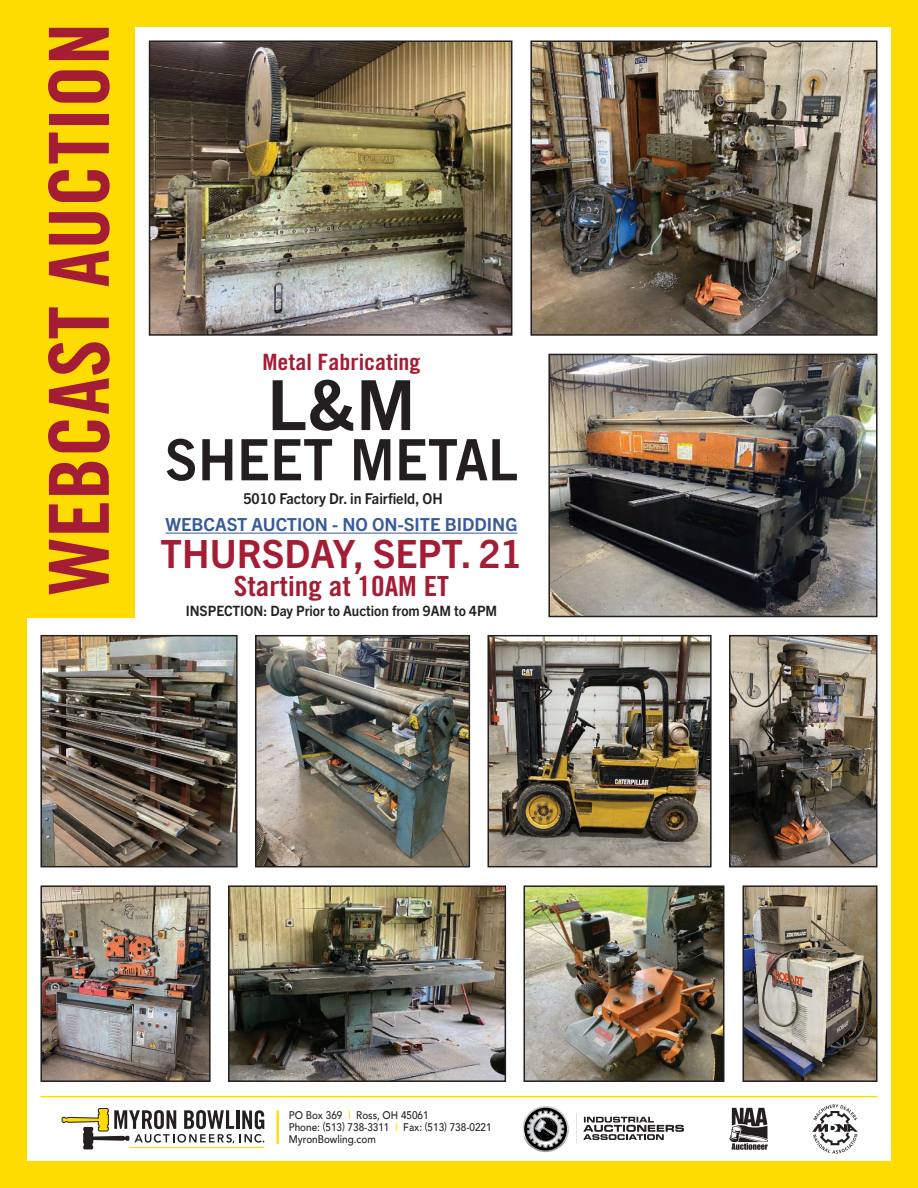
<style>
.page{position:relative;width:918px;height:1188px;background:#fff}
.page>*{position:absolute;margin:0;border:0;box-sizing:border-box;transform-origin:0 0}
.t1{font:82.95px "Trade Gothic Bold 9";color:#a41d35}
.t2{font:69px "Trade Gothic Bold Two";color:#231f20;scale:1.05 1}
.t3{font:57px "Trade Gothic Bold Two";color:#231f20;scale:.95 1}
.t4{font:700 39px "Trade Gothic Next LT Pro";color:#a41d35}
.t5{font:27.75px "Trade Gothic Bold 9";color:#a41d35;scale:1.1 1}
.t6{font:22.5px "Trade Gothic Bold 9";color:#a41d35;scale:1.1 1}
.t7{font:700 18px "Trade Gothic Next LT Pro";color:#395a99}
.t8{font:700 15px "Trade Gothic Next LT Pro";color:#231f20;scale:.95 1}
.t9{font:700 14.25px "Trade Gothic Next LT Pro";color:#231f20;scale:.95 1}
.t10{font:500 11.1px/12.5px "Avenir";color:#231f20;scale:.9 1}
.s1{color:#ffdc01}
</style>
<div class="page">
<img style="left:231px;top:888px;width:272px;height:191px">
<div style="left:228px;top:885px;width:278px;height:197px;border:2px solid #231f20"></div>
<img style="left:527px;top:888px;width:194px;height:191px">
<div style="left:524px;top:885px;width:200px;height:197px;border:2px solid #231f20"></div>
<img style="left:745px;top:888px;width:130px;height:191px">
<div style="left:742px;top:885px;width:136px;height:197px;border:2px solid #231f20"></div>
<div style="left:0;top:0;width:135px;height:617px;background:#ffdc01"></div>
<div style="left:0;top:0;width:918px;height:27px;background:#ffdc01"></div>
<div style="left:891px;top:0;width:27px;height:1188px;background:#ffdc01"></div>
<div style="left:0;top:0;width:27px;height:1188px;background:#ffdc01"></div>
<div style="left:0;top:1161px;width:918px;height:27px;background:#ffdc01"></div>
<hr style="left:166px;top:533px;width:351px;height:1px;background:#395a99">
<img style="left:152px;top:43px;width:357px;height:290px">
<div style="left:149px;top:40px;width:363px;height:296px;border:2px solid #231f20"></div>
<img style="left:533px;top:43px;width:342px;height:290px">
<div style="left:530px;top:40px;width:348px;height:296px;border:2px solid #231f20"></div>
<img style="left:551px;top:357px;width:324px;height:257px">
<div style="left:548px;top:354px;width:330px;height:263px;border:2px solid #231f20"></div>
<hr style="left:40px;top:1096px;width:838px;height:1px;background:#ffdc01">
<hr style="left:276px;top:1111px;width:3px;height:33px;background:#ffdc01">
<svg style="left:62px;top:1108px;width:172px;height:41px"></svg>
<hr style="left:236px;top:1110px;width:3px;height:19px;background:#231f20">
<svg style="left:240px;top:1110px;width:24px;height:33px"></svg>
<hr style="left:129px;top:1147px;width:135px;height:1px;background:#ffdc01">
<img style="left:812px;top:1104px;width:46px;height:50px">
<img style="left:729px;top:1107px;width:39px;height:43px">
<svg style="left:576px;top:1113px;width:1px;height:31px"></svg>
<svg style="left:523px;top:1106px;width:46px;height:46px"></svg>
<svg style="left:583px;top:1117px;width:101px;height:23px"></svg>
<img style="left:43px;top:888px;width:165px;height:191px">
<div style="left:40px;top:885px;width:171px;height:197px;border:2px solid #231f20"></div>
<img style="left:43px;top:638px;width:192px;height:226px">
<div style="left:40px;top:635px;width:198px;height:232px;border:2px solid #231f20"></div>
<img style="left:258px;top:638px;width:209px;height:226px">
<div style="left:255px;top:635px;width:215px;height:232px;border:2px solid #231f20"></div>
<img style="left:491px;top:638px;width:218px;height:226px">
<div style="left:488px;top:635px;width:224px;height:232px;border:2px solid #231f20"></div>
<img style="left:732px;top:638px;width:143px;height:226px">
<div style="left:729px;top:635px;width:149px;height:232px;border:2px solid #231f20"></div>
<h1 class="t1" style="left:29px;top:595px;width:573px;rotate:-90deg">WEBCAST AUCTION</h1>
<h3 class="t6" style="left:263px;top:348px;width:145px">Metal Fabricating</h3>
<h2 class="t2" style="left:267px;top:363px;width:143px">L&amp;M</h2>
<h3 class="t3" style="left:165px;top:425px;width:374px">SHEET METAL</h3>
<h3 class="t8" style="left:243px;top:488px;width:211px">5010 Factory Dr. in Fairfield, OH</h3>
<h3 class="t7" style="left:166px;top:512px;width:353px">WEBCAST AUCTION - NO ON-SITE BIDDING</h3>
<h3 class="t4" style="left:161px;top:527px;width:363px">THURSDAY, SEPT. 21</h3>
<h3 class="t5" style="left:234px;top:569px;width:197px">Starting at 10AM ET</h3>
<p class="t9" style="left:186px;top:601px;width:329px">INSPECTION: Day Prior to Auction from 9AM to 4PM</p>
<p class="t10" style="left:289px;top:1108px;width:227px">PO Box 369 <span class="s1">I</span> Ross, OH 45061<br>Phone: (513) 738-3311 <span class="s1">I</span> Fax: (513) 738-0221<br>MyronBowling.com</p>
</div>
